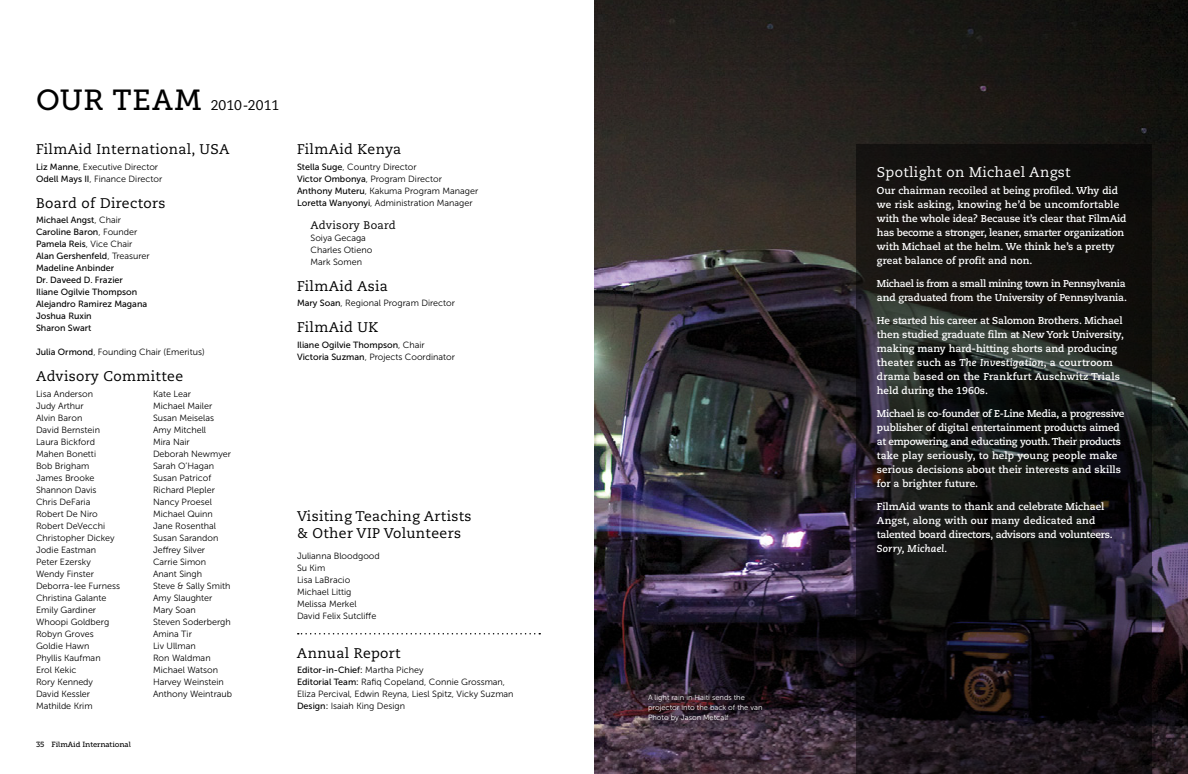
<style>
.page{position:relative;width:1188px;height:774px;background:#fff}
.page>*{position:absolute;margin:0;border:0;box-sizing:border-box;transform-origin:0 0}
.t1{font:29px "Museo Slab 500";color:#000}
.t2{font:14px/17px "Caecilia";letter-spacing:.025em;color:#000}
.t3{font:14px "Caecilia";letter-spacing:.025em;color:#fff}
.t4{font:11px "Caecilia";letter-spacing:.025em;color:#000}
.t5{font:700 10px/14px "Caecilia";letter-spacing:-.005em;color:#fff}
.t6{font:700 10px/14px "Caecilia";letter-spacing:-.03em;color:#fff}
.t7{font:italic 700 10px "Caecilia";letter-spacing:.02em;color:#fff}
.t8{font:9px/12px "Museo Sans 300";color:#000}
.t9{font:9px/12px "Museo Sans 500";color:#000}
.t10{font:7.5px/10px "Museo Sans 300";color:#fff}
.t11{font:7.5px "Museo Slab 500";color:#000}
.s1{font-family:"Museo Slab 500";font-size:29px}
.s2{font-family:"Museo Sans 500"}
.s3{font-family:"Museo Sans 300"}
.s4{font-style:italic}
</style>
<div class="page">
<img style="left:594px;top:0;width:594px;height:774px">
<svg style="left:856px;top:144px;width:296px;height:630px;background:#151415"></svg>
<svg style="left:298px;top:633px;width:242px;height:1px"></svg>
<h1 class="t1" style="left:36px;top:83px;width:98px">OUR TEA</h1>
<h2 class="t2" style="left:174px;top:96px;width:106px"><span class="s1">M</span> 2010-2011</h2>
<h2 class="t2" style="left:36px;top:141px;width:195px">FilmAid International, USA</h2>
<p class="t8" style="left:36px;top:161px;width:128px"><span class="s2">Liz Manne</span>, Executive Director<br><span class="s2">Odell Mays II</span>, Finance Director</p>
<h2 class="t2" style="left:36px;top:195px;width:131px">Board of Directors</h2>
<p class="t9" style="left:36px;top:214px;width:115px">Michael Angst<span class="s3">, Chair<br></span>Caroline Baron<span class="s3">, Founder<br></span>Pamela Reis<span class="s3">, Vice Chair<br></span>Alan Gershenfeld<span class="s3">, Treasurer<br></span>Madeline Anbinder<br>Dr. Daveed D. Frazier<br>Iliane Ogilvie Thompson<br>Alejandro Ramirez Magana<br>Joshua Ruxin<br>Sharon Swart</p>
<p class="t8" style="left:36px;top:346px;width:170px"><span class="s2">Julia Ormond</span>, Founding Chair (Emeritus)</p>
<h2 class="t2" style="left:36px;top:368px;width:149px">Advisory Committee</h2>
<p class="t8" style="left:36px;top:388px;width:86px">Lisa Anderson<br>Judy Arthur<br>Alvin Baron<br>David Bernstein<br>Laura Bickford<br>Mahen Bonetti<br>Bob Brigham<br>James Brooke<br>Shannon Davis<br>Chris DeFaria<br>Robert De Niro<br>Robert DeVecchi<br>Christopher Dickey<br>Jodie Eastman<br>Peter Ezersky<br>Wendy Finster<br>Deborra-lee Furness<br>Christina Galante<br>Emily Gardiner<br>Whoopi Goldberg<br>Robyn Groves<br>Goldie Hawn<br>Phyllis Kaufman<br>Erol Kekic<br>Rory Kennedy<br>David Kessler<br>Mathilde Krim</p>
<p class="t8" style="left:153px;top:388px;width:81px">Kate Lear<br>Michael Mailer<br>Susan Meiselas<br>Amy Mitchell<br>Mira Nair<br>Deborah Newmyer<br>Sarah O’Hagan<br>Susan Patricof<br>Richard Plepler<br>Nancy Proesel<br>Michael Quinn<br>Jane Rosenthal<br>Susan Sarandon<br>Jeffrey Silver<br>Carrie Simon<br>Anant Singh<br>Steve &amp; Sally Smith<br>Amy Slaughter<br>Mary Soan<br>Steven Soderbergh<br>Amina Tir<br>Liv Ullman<br>Ron Waldman<br>Michael Watson<br>Harvey Weinstein<br>Anthony Weintraub</p>
<p class="t11" style="left:36px;top:740px;width:96px">35 FilmAid International</p>
<h2 class="t2" style="left:297px;top:141px;width:106px">FilmAid Kenya</h2>
<p class="t8" style="left:297px;top:161px;width:183px"><span class="s2">Stella Suge</span>, Country Director<br><span class="s2">Victor Ombonya</span>, Program Director <span class="s2">Anthony Muteru</span>, Kakuma Program Manager <span class="s2">Loretta Wanyonyi</span>, Administration Manager</p>
<p class="t4" style="left:310px;top:219px;width:87px">Advisory Board</p>
<p class="t8" style="left:310px;top:232px;width:63px">Soiya Gecaga<br>Charles Otieno<br>Mark Somen</p>
<h2 class="t2" style="left:297px;top:278px;width:92px">FilmAid Asia</h2>
<p class="t8" style="left:297px;top:297px;width:159px"><span class="s2">Mary Soan</span>, Regional Program Director</p>
<h2 class="t2" style="left:297px;top:319px;width:83px">FilmAid UK</h2>
<p class="t9" style="left:297px;top:339px;width:129px">Iliane Ogilvie Thompson<span class="s3">, Chair</span></p>
<p class="t8" style="left:297px;top:351px;width:160px"><span class="s2">Victoria Suzman</span>, Projects Coordinator</p>
<h2 class="t2" style="left:297px;top:508px;width:176px">Visiting Teaching Artists &amp; Other VIP Volunteers</h2>
<p class="t8" style="left:297px;top:550px;width:84px">Julianna Bloodgood<br>Su Kim<br>Lisa LaBracio<br>Michael Littig<br>Melissa Merkel<br>David Felix Sutcliffe</p>
<h2 class="t2" style="left:297px;top:644px;width:105px">Annual Report</h2>
<p class="t9" style="left:297px;top:664px;width:128px">Editor-in-Chief: <span class="s3">Martha Pichey</span></p>
<p class="t8" style="left:297px;top:676px;width:218px"><span class="s2">Editorial Team:</span> Rafiq Copeland, Connie Grossman,<br>Eliza Percival, Edwin Reyna, Liesl Spitz, Vicky Suzman<br><span class="s2">Design:</span> Isaiah King Design</p>
<p class="t10" style="left:648px;top:692px;width:116px">A light rain in Haiti sends the projector into the back of the van<br>Photo by Jason Metcalf</p>
<h2 class="t3" style="left:877px;top:164px;width:195px">Spotlight on Michael Angst</h2>
<p class="t5" style="left:877px;top:184px;width:251px">Our chairman recoiled at being profiled. Why did we risk asking, knowing he’d be uncomfortable with the whole idea? Because it’s clear that FilmAid has become a stronger, leaner, smarter organization with Michael at the helm. We think he’s a pretty great balance of profit and non.</p>
<p class="t6" style="left:877px;top:277px;width:252px">Michael is from a small mining town in Pennsylvania and graduated from the University of Pennsylvania.</p>
<p class="t5" style="left:877px;top:314px;width:249px">He started his career at Salomon Brothers. Michael then studied graduate film at New York University, making many hard-hitting shorts and producing theater such as <span class="s4">The Investigation</span>, a courtroom drama based on the Frankfurt Auschwitz Trials held during the 1960s.</p>
<p class="t5" style="left:877px;top:407px;width:249px">Michael is co-founder of E-Line Media, a progressive publisher of digital entertainment products aimed at empowering and educating youth. Their products take play seriously, to help young people make serious decisions about their interests and skills for a brighter future.</p>
<p class="t5" style="left:877px;top:500px;width:237px">FilmAid wants to thank and celebrate Michael<br>Angst, along with our many dedicated and talented board directors, advisors and volunteers.</p>
<p class="t7" style="left:877px;top:543px;width:72px">Sorry, Michael.</p>
</div>
